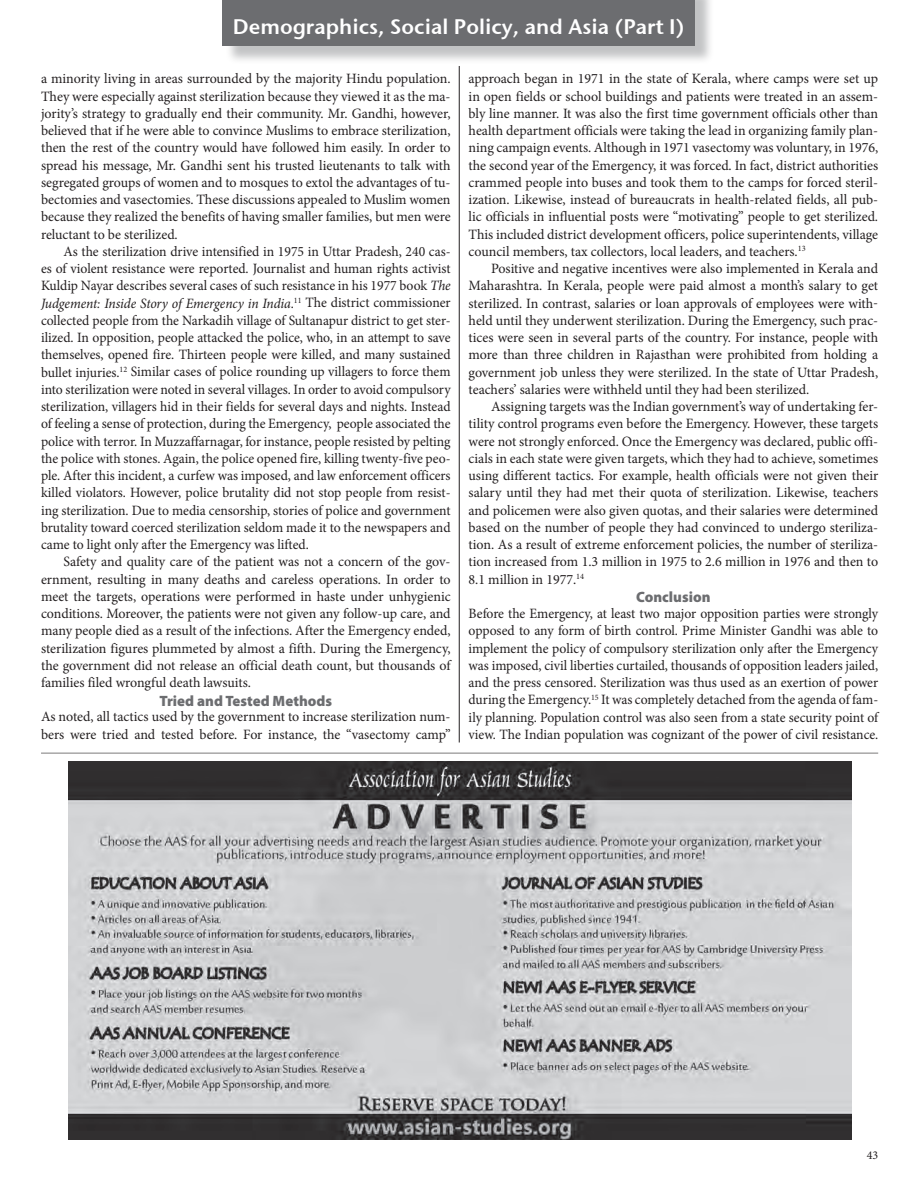
<style>
.page{position:relative;width:918px;height:1188px;background:#fff}
.page>*{position:absolute;margin:0;border:0;box-sizing:border-box;transform-origin:0 0}
.t1{font:21px "Stone Sans Sem ITCTT Semi";color:#fff}
.t2{font:900 15px "Myriad Pro";color:#6c6d70}
.t3{font:14.25px/17.2px "Minion Pro";color:#231f20;text-align:justify}
.t4{font:14.25px/17.2px "Minion Pro";color:#231f20;text-align:justify;scale:.96 1}
.t5{font:12px "Minion Pro";color:#231f20}
.s1{font-style:italic}
</style>
<div class="page">
<div style="left:225px;top:0;width:489px;height:64px;background:#808285;opacity:.48"></div>
<div style="left:222px;top:0;width:473px;height:46px;background:#6c6d70"></div>
<hr style="left:459px;top:66px;width:1px;height:676px;background:#231f20">
<img style="left:68px;top:762px;width:783px;height:378px">
<hr style="left:41px;top:753px;width:837px;height:1px;background:#231f20">
<h1 class="t1" style="left:233px;top:9px;width:453px">Demographics, Social Policy, and Asia (Part I)</h1>
<p class="t3" style="left:41px;top:70px;width:411px">a minority living in areas surrounded by the majority Hindu population.<br>They were especially against sterilization because they viewed it as the ma&shy;jority’s strategy to gradually end their community. Mr. Gandhi, however, believed that if he were able to convince Muslims to embrace sterilization, then the rest of the country would have followed him easily. In order to spread his message, Mr. Gandhi sent his trusted lieutenants to talk with segregated groups of women and to mosques to extol the advantages of tu&shy;bectomies and vasectomies. These discussions appealed to Muslim women because they realized the benefits of having smaller families, but men were reluctant to be sterilized.</p>
<p class="t4" style="left:41px;top:243px;width:428px;text-indent:23px">As the sterilization drive intensified in 1975 in Uttar Pradesh, 240 cas&shy;es of violent resistance were reported. Journalist and human rights activist Kuldip Nayar describes several cases of such resistance in his 1977 book <span class="s1">The Judgement: Inside Story of Emergency in India</span>.<sup>11</sup> The district commissioner collected people from the Narkadih village of Sultanapur district to get ster&shy;ilized. In opposition, people attacked the police, who, in an attempt to save themselves, opened fire. Thirteen people were killed, and many sustained bullet injuries.<sup>12</sup> Similar cases of police rounding up villagers to force them into sterilization were noted in several villages. In order to avoid compulsory sterilization, villagers hid in their fields for several days and nights. Instead of feeling a sense of protection, during the Emergency, people associated the police with terror. In Muzzaffarnagar, for instance, people resisted by pelting the police with stones. Again, the police opened fire, killing twenty-five peo&shy;ple. After this incident, a curfew was imposed, and law enforcement officers killed violators. However, police brutality did not stop people from resist&shy;ing sterilization. Due to media censorship, stories of police and government brutality toward coerced sterilization seldom made it to the newspapers and came to light only after the Emergency was lifted.</p>
<p class="t3" style="left:41px;top:553px;width:411px;text-indent:22px">Safety and quality care of the patient was not a concern of the gov&shy;ernment, resulting in many deaths and careless operations. In order to meet the targets, operations were performed in haste under unhygienic conditions. Moreover, the patients were not given any follow-up care, and many people died as a result of the infections. After the Emergency ended, sterilization figures plummeted by almost a fifth. During the Emergency, the government did not release an official death count, but thousands of families filed wrongful death lawsuits.</p>
<p class="t2" style="left:159px;top:691px;width:174px">Tried and Tested Methods</p>
<p class="t3" style="left:41px;top:708px;width:411px">As noted, all tactics used by the government to increase sterilization num&shy;bers were tried and tested before. For instance, the “vasectomy camp”</p>
<p class="t3" style="left:469px;top:70px;width:411px">approach began in 1971 in the state of Kerala, where camps were set up in open fields or school buildings and patients were treated in an assem&shy;bly line manner. It was also the first time government officials other than health department officials were taking the lead in organizing family plan&shy;ning campaign events. Although in 1971 vasectomy was voluntary, in 1976, the second year of the Emergency, it was forced. In fact, district authorities crammed people into buses and took them to the camps for forced steril&shy;ization. Likewise, instead of bureaucrats in health-related fields, all pub&shy;lic officials in influential posts were “motivating” people to get sterilized.<br>This included district development officers, police superintendents, village council members, tax collectors, local leaders, and teachers.<sup>13</sup></p>
<p class="t3" style="left:469px;top:260px;width:411px;text-indent:22px">Positive and negative incentives were also implemented in Kerala and Maharashtra. In Kerala, people were paid almost a month’s salary to get sterilized. In contrast, salaries or loan approvals of employees were with&shy;held until they underwent sterilization. During the Emergency, such prac&shy;tices were seen in several parts of the country. For instance, people with more than three children in Rajasthan were prohibited from holding a government job unless they were sterilized. In the state of Uttar Pradesh, teachers’ salaries were withheld until they had been sterilized.</p>
<p class="t3" style="left:469px;top:398px;width:411px;text-indent:22px">Assigning targets was the Indian government’s way of undertaking fer&shy;tility control programs even before the Emergency. However, these targets were not strongly enforced. Once the Emergency was declared, public offi&shy;cials in each state were given targets, which they had to achieve, sometimes using different tactics. For example, health officials were not given their salary until they had met their quota of sterilization. Likewise, teachers and policemen were also given quotas, and their salaries were determined based on the number of people they had convinced to undergo steriliza&shy;tion. As a result of extreme enforcement policies, the number of steriliza&shy;tion increased from 1.3 million in 1975 to 2.6 million in 1976 and then to 8.1 million in 1977.<sup>14</sup></p>
<p class="t2" style="left:636px;top:587px;width:76px">Conclusion</p>
<p class="t4" style="left:469px;top:605px;width:428px">Before the Emergency, at least two major opposition parties were strongly opposed to any form of birth control. Prime Minister Gandhi was able to implement the policy of compulsory sterilization only after the Emergency was imposed, civil liberties curtailed, thousands of opposition leaders jailed, and the press censored. Sterilization was thus used as an exertion of power during the Emergency.<sup>15</sup> It was completely detached from the agenda of fam&shy;ily planning. Population control was also seen from a state security point of view. The Indian population was cognizant of the power of civil resistance.</p>
<p class="t5" style="left:867px;top:1147px;width:13px">43</p>
</div>
